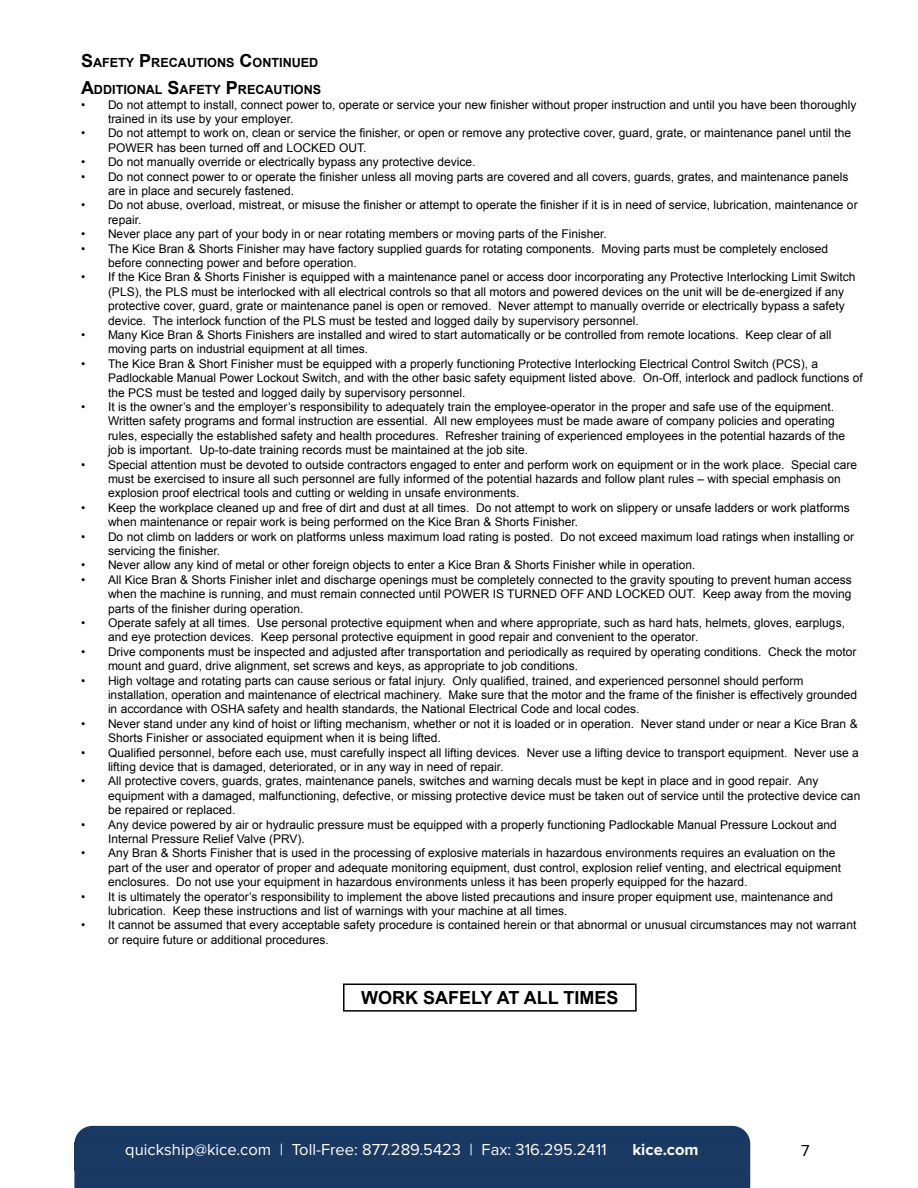
<style>
.page{position:relative;width:918px;height:1188px;background:#fff}
.page>*{position:absolute;margin:0;border:0;box-sizing:border-box;transform-origin:0 0}
.t1{font:700 18px "Arial";color:#000}
.t2{font:16.5px "Proxima Nova";color:#fff}
.t3{font:700 16.5px "Proxima Nova";color:#fff}
.t4{font:16.5px "Proxima Nova";color:#000}
.t5{font:700 12.6px "Arial";color:#000}
.t6{font:12px/14.4px "Arial";color:#000}
.s1{font-size:18px}
</style>
<div class="page">
<div style="left:74px;top:1126px;width:676px;height:62px;background:#173963"></div>
<div style="left:74px;top:1142px;width:676px;height:29px;background:#1a3963"></div>
<div style="left:343px;top:984px;width:294px;height:28px;border:2px solid #000"></div>
<p class="t5" style="left:81px;top:54px;width:239px"><span class="s1">S</span>AFETY <span class="s1">P</span>RECAUTIONS <span class="s1">C</span>ONTINUED</p>
<p class="t5" style="left:81px;top:81px;width:242px"><span class="s1">A</span>DDITIONAL <span class="s1">S</span>AFETY <span class="s1">P</span>RECAUTIONS</p>
<p class="t6" style="left:108px;top:97px;width:750px;text-indent:-27px">• Do not attempt to install, connect power to, operate or service your new finisher without proper instruction and until you have been thoroughly trained in its use by your employer.</p>
<p class="t6" style="left:108px;top:126px;width:745px;text-indent:-27px">• Do not attempt to work on, clean or service the finisher, or open or remove any protective cover, guard, grate, or maintenance panel until the<br>POWER has been turned off and LOCKED OUT.</p>
<p class="t6" style="left:81px;top:155px;width:396px">• Do not manually override or electrically bypass any protective device.</p>
<p class="t6" style="left:108px;top:169px;width:742px;text-indent:-27px">• Do not connect power to or operate the finisher unless all moving parts are covered and all covers, guards, grates, and maintenance panels are in place and securely fastened.</p>
<p class="t6" style="left:108px;top:198px;width:751px;text-indent:-27px">• Do not abuse, overload, mistreat, or misuse the finisher or attempt to operate the finisher if it is in need of service, lubrication, maintenance or repair.</p>
<p class="t6" style="left:81px;top:227px;width:527px">• Never place any part of your body in or near rotating members or moving parts of the Finisher.</p>
<p class="t6" style="left:108px;top:241px;width:722px;text-indent:-27px">• The Kice Bran &amp; Shorts Finisher may have factory supplied guards for rotating components. Moving parts must be completely enclosed before connecting power and before operation.</p>
<p class="t6" style="left:108px;top:270px;width:749px;text-indent:-27px">• If the Kice Bran &amp; Shorts Finisher is equipped with a maintenance panel or access door incorporating any Protective Interlocking Limit Switch (PLS), the PLS must be interlocked with all electrical controls so that all motors and powered devices on the unit will be de-energized if any protective cover, guard, grate or maintenance panel is open or removed. Never attempt to manually override or electrically bypass a safety device. The interlock function of the PLS must be tested and logged daily by supervisory personnel.</p>
<p class="t6" style="left:108px;top:328px;width:725px;text-indent:-27px">• Many Kice Bran &amp; Shorts Finishers are installed and wired to start automatically or be controlled from remote locations. Keep clear of all moving parts on industrial equipment at all times.</p>
<p class="t6" style="left:108px;top:356px;width:756px;text-indent:-27px">• The Kice Bran &amp; Short Finisher must be equipped with a properly functioning Protective Interlocking Electrical Control Switch (PCS), a<br>Padlockable Manual Power Lockout Switch, and with the other basic safety equipment listed above. On-Off, interlock and padlock functions of the PCS must be tested and logged daily by supervisory personnel.</p>
<p class="t6" style="left:108px;top:400px;width:739px;text-indent:-27px">• It is the owner’s and the employer’s responsibility to adequately train the employee-operator in the proper and safe use of the equipment.<br>Written safety programs and formal instruction are essential. All new employees must be made aware of company policies and operating rules, especially the established safety and health procedures. Refresher training of experienced employees in the potential hazards of the job is important. Up-to-date training records must be maintained at the job site.</p>
<p class="t6" style="left:108px;top:457px;width:751px;text-indent:-27px">• Special attention must be devoted to outside contractors engaged to enter and perform work on equipment or in the work place. Special care must be exercised to insure all such personnel are fully informed of the potential hazards and follow plant rules – with special emphasis on explosion proof electrical tools and cutting or welding in unsafe environments.</p>
<p class="t6" style="left:108px;top:500px;width:743px;text-indent:-27px">• Keep the workplace cleaned up and free of dirt and dust at all times. Do not attempt to work on slippery or unsafe ladders or work platforms when maintenance or repair work is being performed on the Kice Bran &amp; Shorts Finisher.</p>
<p class="t6" style="left:108px;top:529px;width:748px;text-indent:-27px">• Do not climb on ladders or work on platforms unless maximum load rating is posted. Do not exceed maximum load ratings when installing or servicing the finisher.</p>
<p class="t6" style="left:81px;top:558px;width:616px">• Never allow any kind of metal or other foreign objects to enter a Kice Bran &amp; Shorts Finisher while in operation.</p>
<p class="t6" style="left:108px;top:572px;width:745px;text-align:justify;text-indent:-27px">• All Kice Bran &amp; Shorts Finisher inlet and discharge openings must be completely connected to the gravity spouting to prevent human access when the machine is running, and must remain connected until POWER IS TURNED OFF AND LOCKED OUT. Keep away from the moving parts of the finisher during operation.</p>
<p class="t6" style="left:108px;top:616px;width:739px;text-indent:-27px">• Operate safely at all times. Use personal protective equipment when and where appropriate, such as hard hats, helmets, gloves, earplugs, and eye protection devices. Keep personal protective equipment in good repair and convenient to the operator.</p>
<p class="t6" style="left:108px;top:644px;width:750px;text-indent:-27px">• Drive components must be inspected and adjusted after transportation and periodically as required by operating conditions. Check the motor mount and guard, drive alignment, set screws and keys, as appropriate to job conditions.</p>
<p class="t6" style="left:108px;top:673px;width:751px;text-indent:-27px">• High voltage and rotating parts can cause serious or fatal injury. Only qualified, trained, and experienced personnel should perform installation, operation and maintenance of electrical machinery. Make sure that the motor and the frame of the finisher is effectively grounded in accordance with OSHA safety and health standards, the National Electrical Code and local codes.</p>
<p class="t6" style="left:108px;top:716px;width:751px;text-indent:-27px">• Never stand under any kind of hoist or lifting mechanism, whether or not it is loaded or in operation. Never stand under or near a Kice Bran &amp;<br>Shorts Finisher or associated equipment when it is being lifted.</p>
<p class="t6" style="left:108px;top:745px;width:752px;text-indent:-27px">• Qualified personnel, before each use, must carefully inspect all lifting devices. Never use a lifting device to transport equipment. Never use a lifting device that is damaged, deteriorated, or in any way in need of repair.</p>
<p class="t6" style="left:108px;top:774px;width:754px;text-indent:-27px">• All protective covers, guards, grates, maintenance panels, switches and warning decals must be kept in place and in good repair. Any equipment with a damaged, malfunctioning, defective, or missing protective device must be taken out of service until the protective device can be repaired or replaced.</p>
<p class="t6" style="left:108px;top:817px;width:730px;text-indent:-27px">• Any device powered by air or hydraulic pressure must be equipped with a properly functioning Padlockable Manual Pressure Lockout and<br>Internal Pressure Relief Valve (PRV).</p>
<p class="t6" style="left:108px;top:846px;width:735px;text-indent:-27px">• Any Bran &amp; Shorts Finisher that is used in the processing of explosive materials in hazardous environments requires an evaluation on the part of the user and operator of proper and adequate monitoring equipment, dust control, explosion relief venting, and electrical equipment enclosures. Do not use your equipment in hazardous environments unless it has been properly equipped for the hazard.</p>
<p class="t6" style="left:108px;top:889px;width:727px;text-indent:-27px">• It is ultimately the operator’s responsibility to implement the above listed precautions and insure proper equipment use, maintenance and lubrication. Keep these instructions and list of warnings with your machine at all times.</p>
<p class="t6" style="left:108px;top:918px;width:750px;text-indent:-27px">• It cannot be assumed that every acceptable safety procedure is contained herein or that abnormal or unusual circumstances may not warrant or require future or additional procedures.</p>
<h1 class="t1" style="left:361px;top:986px;width:110px">WORK SAFELY</h1>
<h1 class="t1" style="left:497px;top:986px;width:40px">AT ALL</h1>
<h1 class="t1" style="left:563px;top:986px;width:43px">TIMES</h1>
<h2 class="t2" style="left:125px;top:1140px;width:483px">quickship@kice.com | Toll-Free: 877.289.5423 | Fax: 316.295.2411</h2>
<h2 class="t3" style="left:632px;top:1140px;width:68px">kice.com</h2>
<h2 class="t4" style="left:801px;top:1141px;width:10px">7</h2>
</div>
